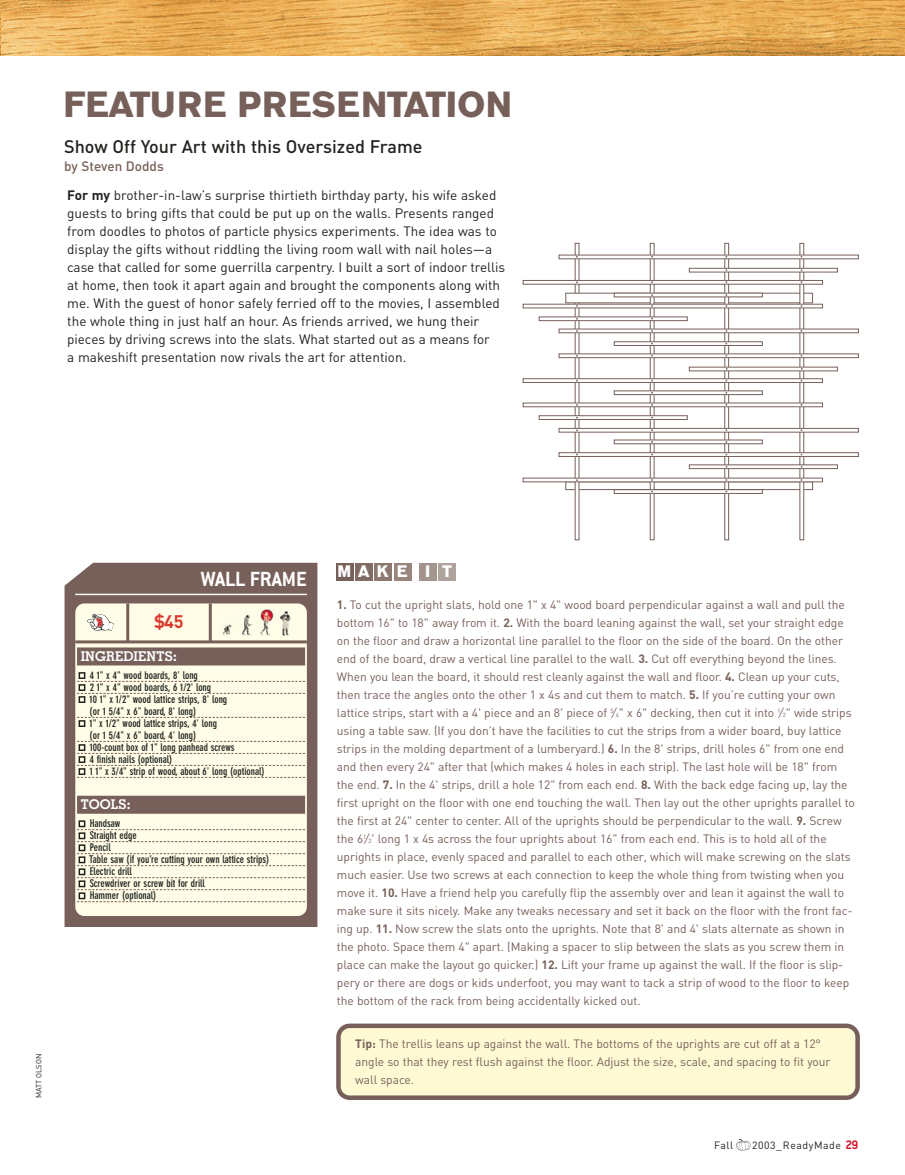
<style>
.page{position:relative;width:905px;height:1175px;background:#fff}
.page>*{position:absolute;margin:0;border:0;box-sizing:border-box;transform-origin:0 0}
.t1{font:700 36px "AG Old Face";letter-spacing:.015em;color:#776059}
.t2{font:700 22.5px "Conduit ITC";color:#fff}
.t3{font:500 18px "DIN";color:#20231e}
.t4{font:700 18px "DIN";color:#d93a2e}
.t5{font:700 16.5px "AG Old Face";color:#fff}
.t6{font:13.5px/18px "DIN";color:#20231e}
.t7{font:700 13.5px "Geometric Slab 703 BT";color:#fff}
.t8{font:500 13.5px "DIN";color:#776059}
.t9{font:12px/18px "DIN";letter-spacing:-.005em;color:#776059}
.t10{font:700 condensed 10.5px/12px "DIN Neuzeit Grotesk";color:#20231e}
.t11{font:10.5px "DIN";letter-spacing:.05em;color:#20231e}
.t12{font:7.5px "DIN";color:#20231e}
.s1{font-weight:700}
.s2{font-style:italic}
.s3{font-size:6px}
.s4{font-family:"Conduit ITC";font-weight:700;font-size:13.5px;color:#d71930}
</style>
<div class="page">
<svg style="left:736px;top:1139px;width:14px;height:11px"></svg>
<svg style="left:1px;top:0;width:903px;height:56px;background:#e6ac57"></svg>
<div style="left:335px;top:563px;width:18px;height:18px;background:#776059"></div>
<div style="left:355px;top:563px;width:18px;height:18px;background:#816b64"></div>
<div style="left:374px;top:563px;width:18px;height:18px;background:#8c7870"></div>
<div style="left:394px;top:563px;width:17px;height:18px;background:#97857e"></div>
<div style="left:419px;top:563px;width:17px;height:18px;background:#a3948d"></div>
<div style="left:438px;top:563px;width:18px;height:18px;background:#b0a29c"></div>
<svg style="left:336px;top:1023px;width:523px;height:77px;background:#ede6c4"></svg>
<div style="left:64px;top:563px;width:253px;height:364px;background:#776059"></div>
<div style="left:75px;top:603px;width:232px;height:313px;background:#fffce7;border-radius:9px"></div>
<div style="left:77px;top:647px;width:228px;height:18px;background:#776059"></div>
<svg style="left:77px;top:672px;width:228px;height:230px"></svg>
<svg style="left:87px;top:614px;width:27px;height:17px"></svg>
<hr style="left:126px;top:603px;width:3px;height:38px;background:#776059">
<hr style="left:209px;top:603px;width:3px;height:38px;background:#776059">
<img style="left:222px;top:609px;width:68px;height:27px">
<hr style="left:75px;top:640px;width:232px;height:3px;background:#776059">
<hr style="left:75px;top:593px;width:232px;height:2px;background:#fff">
<div style="left:565px;top:481px;width:248px;height:9px;border:1px solid #776059"></div>
<hr style="left:575px;top:243px;width:4px;height:297px;background:#fff">
<div style="left:574px;top:243px;width:5px;height:297px;border:1px solid #776059"></div>
<div style="left:565px;top:293px;width:247px;height:10px;background:#fff"></div>
<div style="left:565px;top:293px;width:248px;height:10px;border:1px solid #776059"></div>
<hr style="left:650px;top:243px;width:4px;height:297px;background:#fff">
<div style="left:649px;top:243px;width:5px;height:297px;border:1px solid #776059"></div>
<hr style="left:799px;top:243px;width:4px;height:297px;background:#fff">
<div style="left:799px;top:243px;width:5px;height:297px;border:1px solid #776059"></div>
<hr style="left:724px;top:243px;width:4px;height:297px;background:#fff">
<div style="left:724px;top:243px;width:5px;height:297px;border:1px solid #776059"></div>
<hr style="left:559px;top:453px;width:299px;height:3px;background:#fff">
<div style="left:558px;top:452px;width:300px;height:5px;border:1px solid #776059"></div>
<div style="left:558px;top:428px;width:300px;height:4px;border:1px solid #776059"></div>
<div style="left:558px;top:255px;width:300px;height:4px;border:1px solid #776059"></div>
<div style="left:558px;top:329px;width:300px;height:4px;border:1px solid #776059"></div>
<hr style="left:559px;top:354px;width:299px;height:3px;background:#fff">
<div style="left:558px;top:353px;width:300px;height:5px;border:1px solid #776059"></div>
<div style="left:522px;top:478px;width:300px;height:4px;border:1px solid #776059"></div>
<hr style="left:614px;top:489px;width:148px;height:4px;background:#fff">
<div style="left:614px;top:489px;width:148px;height:5px;border:1px solid #776059"></div>
<hr style="left:614px;top:440px;width:148px;height:4px;background:#fff">
<div style="left:614px;top:439px;width:148px;height:5px;border:1px solid #776059"></div>
<hr style="left:614px;top:391px;width:148px;height:3px;background:#fff">
<div style="left:614px;top:390px;width:148px;height:5px;border:1px solid #776059"></div>
<hr style="left:614px;top:342px;width:148px;height:3px;background:#fff">
<div style="left:614px;top:341px;width:148px;height:5px;border:1px solid #776059"></div>
<div style="left:614px;top:293px;width:148px;height:4px;border:1px solid #776059"></div>
<div style="left:689px;top:268px;width:148px;height:4px;border:1px solid #776059"></div>
<hr style="left:689px;top:465px;width:148px;height:3px;background:#fff">
<div style="left:689px;top:464px;width:148px;height:5px;border:1px solid #776059"></div>
<hr style="left:539px;top:416px;width:148px;height:3px;background:#fff">
<div style="left:538px;top:415px;width:149px;height:5px;border:1px solid #776059"></div>
<hr style="left:539px;top:317px;width:148px;height:4px;background:#fff">
<div style="left:538px;top:316px;width:149px;height:5px;border:1px solid #776059"></div>
<hr style="left:523px;top:403px;width:299px;height:4px;background:#fff">
<div style="left:522px;top:402px;width:300px;height:5px;border:1px solid #776059"></div>
<hr style="left:523px;top:379px;width:299px;height:3px;background:#fff">
<div style="left:522px;top:378px;width:300px;height:5px;border:1px solid #776059"></div>
<div style="left:522px;top:280px;width:300px;height:4px;border:1px solid #776059"></div>
<div style="left:522px;top:304px;width:300px;height:4px;border:1px solid #776059"></div>
<h1 class="t1" style="left:63px;top:92px;width:450px">FEATURE PRESENTATION</h1>
<h3 class="t3" style="left:64px;top:140px;width:360px">Show Off Your Art with this Oversized Frame</h3>
<p class="t8" style="left:64px;top:161px;width:101px">by Steven Dodds</p>
<p class="t6" style="left:67px;top:187px;width:439px"><span class="s1">For my</span> brother-in-law’s surprise thirtieth birthday party, his wife asked guests to bring gifts that could be put up on the walls. Presents ranged from doodles to photos of particle physics experiments. The idea was to display the gifts without riddling the living room wall with nail holes—a case that called for some guerrilla carpentry. I built a sort of indoor trellis at home, then took it apart again and brought the components along with me. With the guest of honor safely ferried off to the movies, I assembled the whole thing in just half an hour. As friends arrived, we hung their pieces by driving screws into the slats. What started out as a means for<br>a makeshift presentation now rivals the art for attention.</p>
<p class="t12" style="left:36px;top:1098px;width:46px;rotate:-90deg">MATT OLSON</p>
<h3 class="t4" style="left:154px;top:615px;width:31px">$45</h3>
<h2 class="t2" style="left:201px;top:565px;width:108px">WALL FRAME</h2>
<p class="t7" style="left:81px;top:651px;width:98px">INGREDIENTS:</p>
<p class="t10" style="left:90px;top:670px;width:176px">4 1" x 4" wood boards, 8' long<br>2 1" x 4" wood boards, 6 1/2' long<br>10 1" x 1/2" wood lattice strips, 8' long<br>(or 1 5/4" x 6" board, 8' long)<br>1" x 1/2" wood lattice strips, 4' long<br>(or 1 5/4" x 6" board, 4' long)<br>100-count box of 1" long panhead screws<br>4 finish nails (optional)<br>1 1" x 3/4" strip of wood, about 6' long (optional)</p>
<p class="t7" style="left:81px;top:799px;width:52px">TOOLS:</p>
<p class="t10" style="left:89px;top:818px;width:181px">Handsaw<br>Straight edge<br>Pencil<br>Table saw (if you’re cutting your own lattice strips)<br>Electric drill<br>Screwdriver or screw bit for drill<br>Hammer (optional)</p>
<h3 class="t5" style="left:337px;top:565px;width:116px">MAKE I T</h3>
<p class="t9" style="left:337px;top:597px;width:519px"><span class="s1">1.</span> To cut the upright slats, hold one 1" x 4" wood board perpendicular against a wall and pull the bottom 16" to 18" away from it. <span class="s1">2.</span> With the board leaning against the wall, set your straight edge on the floor and draw a horizontal line parallel to the floor on the side of the board. On the other end of the board, draw a vertical line parallel to the wall. <span class="s1">3.</span> Cut off everything beyond the lines.<br>When you lean the board, it should rest cleanly against the wall and floor. <span class="s1">4.</span> Clean up your cuts, then trace the angles onto the other 1 x 4s and cut them to match. <span class="s1">5.</span> If you’re cutting your own lattice strips, start with a 4' piece and an 8' piece of <sup>5</sup><span class="s2">/</span><span class="s3">4</span>" x 6" decking, then cut it into <sup>1</sup><span class="s2">/</span><span class="s3">2</span>" wide strips using a table saw. (If you don’t have the facilities to cut the strips from a wider board, buy lattice strips in the molding department of a lumberyard.) <span class="s1">6.</span> In the 8' strips, drill holes 6" from one end and then every 24" after that (which makes 4 holes in each strip). The last hole will be 18" from the end. <span class="s1">7.</span> In the 4' strips, drill a hole 12" from each end. <span class="s1">8.</span> With the back edge facing up, lay the first upright on the floor with one end touching the wall. Then lay out the other uprights parallel to the first at 24" center to center. All of the uprights should be perpendicular to the wall. <span class="s1">9.</span> Screw the 6<sup>1</sup><span class="s2">/</span><span class="s3">2</span>' long 1 x 4s across the four uprights about 16" from each end. This is to hold all of the uprights in place, evenly spaced and parallel to each other, which will make screwing on the slats much easier. Use two screws at each connection to keep the whole thing from twisting when you move it. <span class="s1">10.</span> Have a friend help you carefully flip the assembly over and lean it against the wall to make sure it sits nicely. Make any tweaks necessary and set it back on the floor with the front fac&shy;ing up. <span class="s1">11.</span> Now screw the slats onto the uprights. Note that 8' and 4' slats alternate as shown in the photo. Space them 4" apart. (Making a spacer to slip between the slats as you screw them in place can make the layout go quicker.) <span class="s1">12.</span> Lift your frame up against the wall. If the floor is slip&shy;pery or there are dogs or kids underfoot, you may want to tack a strip of wood to the floor to keep the bottom of the rack from being accidentally kicked out.</p>
<p class="t9" style="left:355px;top:1036px;width:477px"><span class="s1">Tip:</span> The trellis leans up against the wall. The bottoms of the uprights are cut off at a 12° angle so that they rest flush against the floor. Adjust the size, scale, and spacing to fit your wall space.</p>
<p class="t11" style="left:714px;top:1141px;width:21px">Fall</p>
<p class="t11" style="left:752px;top:1141px;width:108px">2003_ReadyMade <span class="s4">29</span></p>
</div>
